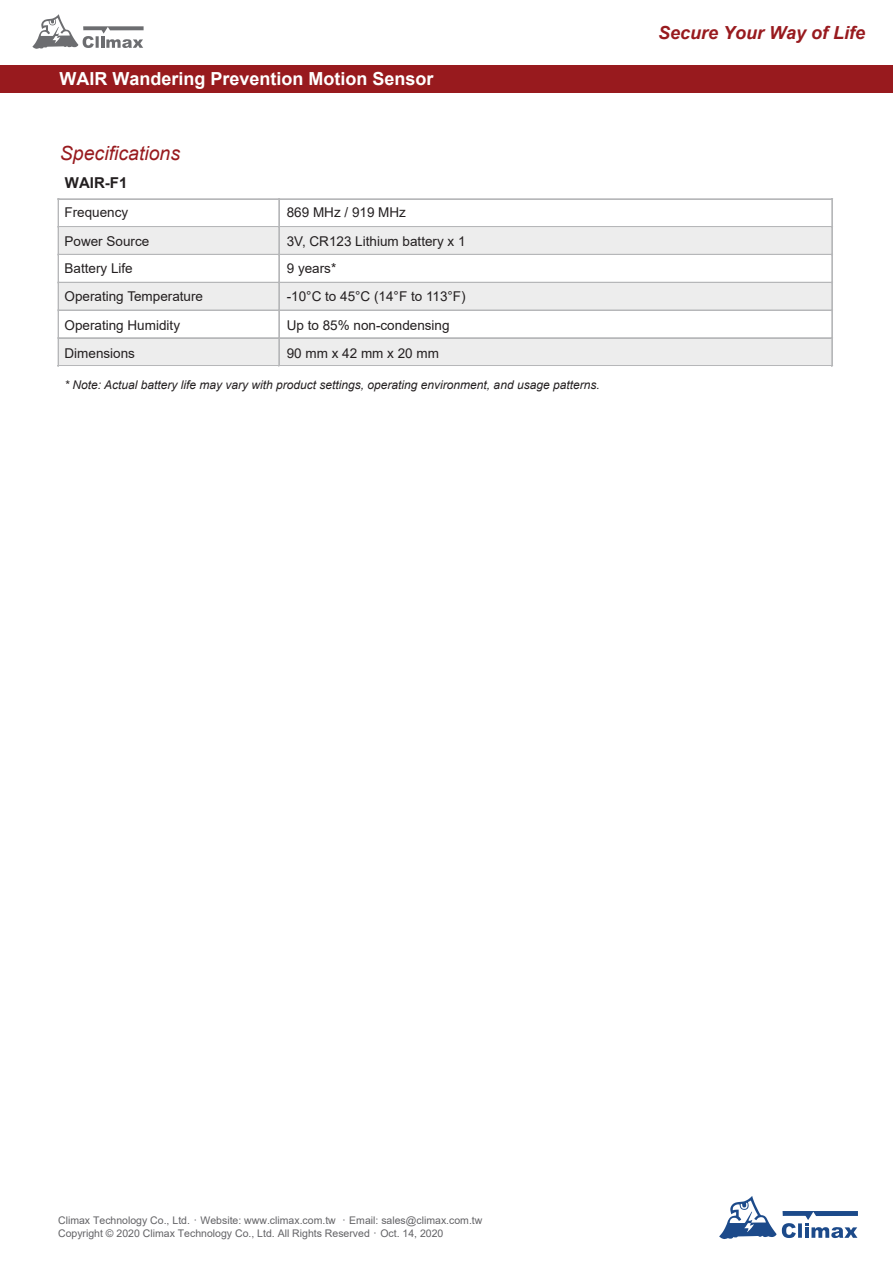
<style>
.page{position:relative;width:893px;height:1263px;background:#fff}
.page>*{position:absolute;margin:0;border:0;box-sizing:border-box;transform-origin:0 0}
.t1{font:italic 19.5px "Arial";color:#981a1e}
.t2{font:700 18px "Arial";color:#fff}
.t3{font:italic 700 18px "Arial";color:#981a1e}
.t4{font:700 15px "Arial";color:#231f20}
.t5{font:13.5px/28.5px "Arial";color:#231f20}
.t6{font:italic 12px "Arial";color:#231f20}
.t7{font:10.5px/12.6px "Arial";color:#636366}
.s1{font-family:"Adobe Ming Std";font-weight:300}
</style>
<div class="page">
<div style="left:0;top:65px;width:893px;height:27px;background:#981a1e"></div>
<svg style="left:719px;top:1196px;width:139px;height:43px"></svg>
<svg style="left:32px;top:14px;width:112px;height:35px"></svg>
<hr style="left:59px;top:199px;width:220px;height:1px;background:#b6b7b9">
<hr style="left:280px;top:199px;width:552px;height:1px;background:#b6b7b9">
<div style="left:59px;top:227px;width:8px;height:27px;background:#ededed"></div>
<div style="left:271px;top:227px;width:8px;height:27px;background:#ededed"></div>
<div style="left:67px;top:227px;width:204px;height:27px;background:#ededed"></div>
<div style="left:280px;top:227px;width:7px;height:27px;background:#ededed"></div>
<div style="left:824px;top:227px;width:8px;height:27px;background:#ededed"></div>
<div style="left:287px;top:227px;width:537px;height:27px;background:#ededed"></div>
<hr style="left:59px;top:227px;width:220px;height:1px;background:#b6b7b9">
<hr style="left:59px;top:226px;width:220px;height:1px;background:#b6b7b9">
<hr style="left:280px;top:227px;width:552px;height:1px;background:#b6b7b9">
<hr style="left:280px;top:226px;width:552px;height:1px;background:#b6b7b9">
<hr style="left:59px;top:254px;width:220px;height:1px;background:#b6b7b9">
<hr style="left:280px;top:254px;width:552px;height:1px;background:#b6b7b9">
<div style="left:59px;top:283px;width:8px;height:27px;background:#ededed"></div>
<div style="left:271px;top:283px;width:8px;height:27px;background:#ededed"></div>
<div style="left:67px;top:283px;width:204px;height:27px;background:#ededed"></div>
<div style="left:280px;top:283px;width:7px;height:27px;background:#ededed"></div>
<div style="left:824px;top:283px;width:8px;height:27px;background:#ededed"></div>
<div style="left:287px;top:283px;width:537px;height:27px;background:#ededed"></div>
<hr style="left:59px;top:282px;width:220px;height:1px;background:#b6b7b9">
<hr style="left:280px;top:282px;width:552px;height:1px;background:#b6b7b9">
<hr style="left:59px;top:310px;width:220px;height:1px;background:#b6b7b9">
<hr style="left:280px;top:310px;width:552px;height:1px;background:#b6b7b9">
<div style="left:59px;top:338px;width:8px;height:27px;background:#ededed"></div>
<div style="left:271px;top:338px;width:8px;height:27px;background:#ededed"></div>
<div style="left:67px;top:338px;width:204px;height:27px;background:#ededed"></div>
<div style="left:280px;top:338px;width:7px;height:27px;background:#ededed"></div>
<div style="left:824px;top:338px;width:8px;height:27px;background:#ededed"></div>
<div style="left:287px;top:338px;width:537px;height:27px;background:#ededed"></div>
<hr style="left:59px;top:338px;width:220px;height:1px;background:#b6b7b9">
<hr style="left:59px;top:337px;width:220px;height:1px;background:#b6b7b9">
<hr style="left:280px;top:338px;width:552px;height:1px;background:#b6b7b9">
<hr style="left:280px;top:337px;width:552px;height:1px;background:#b6b7b9">
<svg style="left:58px;top:199px;width:1px;height:167px"></svg>
<hr style="left:59px;top:365px;width:220px;height:1px;background:#b6b7b9">
<svg style="left:279px;top:199px;width:1px;height:167px"></svg>
<hr style="left:280px;top:365px;width:552px;height:1px;background:#b6b7b9">
<svg style="left:832px;top:199px;width:1px;height:167px"></svg>
<h2 class="t2" style="left:59px;top:66px;width:376px">WAIR Wandering Prevention Motion Sensor</h2>
<h1 class="t1" style="left:60px;top:140px;width:122px">Specifications</h1>
<p class="t4" style="left:65px;top:172px;width:64px">WAIR-F1</p>
<p class="t5" style="left:287px;top:198px;width:180px">869 MHz / 919 MHz<br>3V, CR123 Lithium battery x 1</p>
<p class="t5" style="left:287px;top:253px;width:180px">9 years*<br>-10°C to 45°C (14°F to 113°F)<br>Up to 85% non-condensing<br>90 mm x 42 mm x 20 mm</p>
<p class="t6" style="left:65px;top:377px;width:537px">* Note: Actual battery life may vary with product settings, operating environment, and usage patterns.</p>
<p class="t5" style="left:65px;top:198px;width:86px">Frequency<br>Power Source</p>
<p class="t5" style="left:65px;top:254px;width:140px">Battery Life<br>Operating Temperature<br>Operating Humidity<br>Dimensions</p>
<h2 class="t3" style="left:658px;top:21px;width:209px">Secure Your Way of Life</h2>
<p class="t7" style="left:58px;top:1214px;width:426px">Climax Technology Co., Ltd.<span class="s1">．</span>Website: www.climax.com.tw <span class="s1">．</span>Email: sales@climax.com.tw<br>Copyright © 2020 Climax Technology Co., Ltd. All Rights Reserved<span class="s1">．</span>Oct. 14, 2020</p>
</div>
